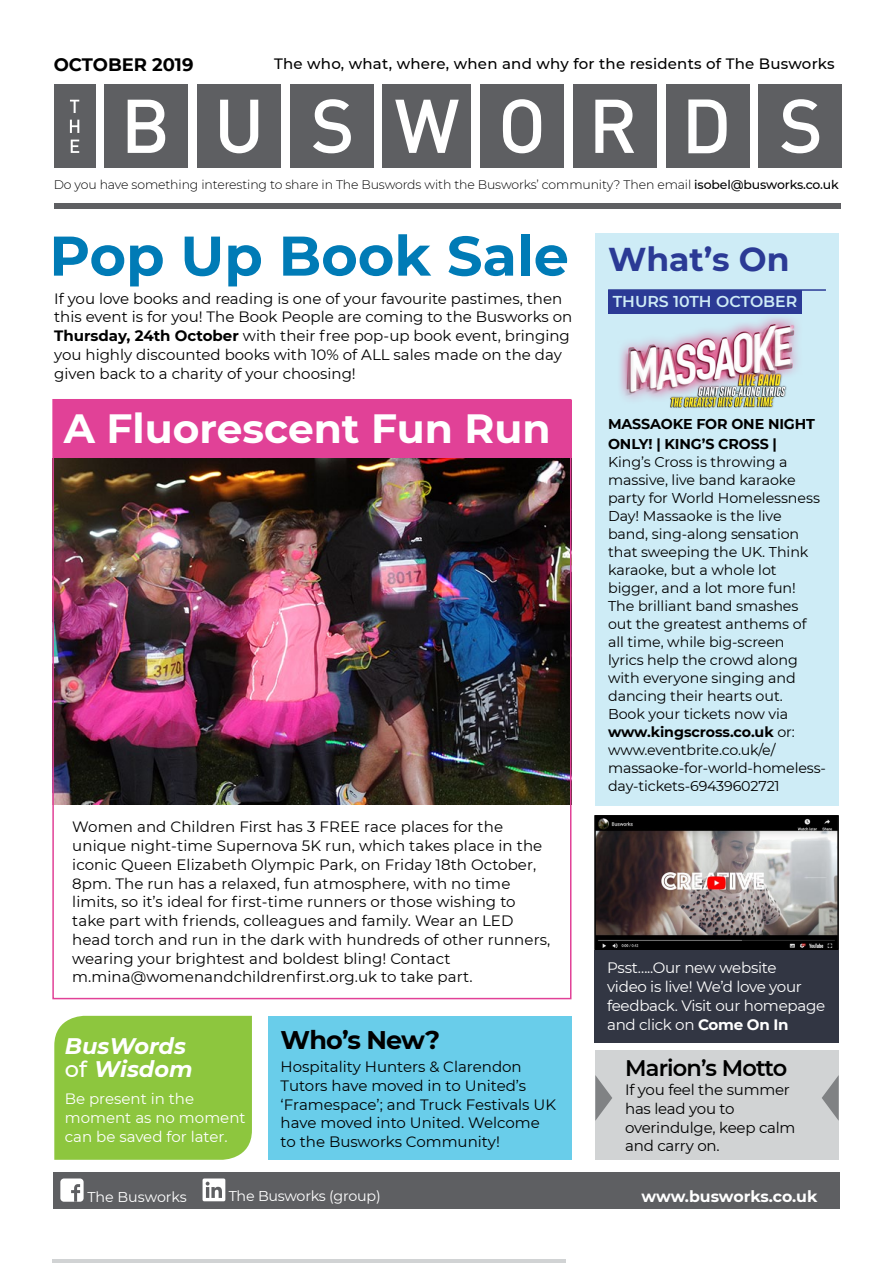
<style>
.page{position:relative;width:893px;height:1263px;background:#fff}
.page>*{position:absolute;margin:0;border:0;box-sizing:border-box;transform-origin:0 0}
.t1{font:700 55.8px "Montserrat";color:#007bb6}
.t2{font:700 40.8px "Montserrat";color:#fff}
.t3{font:700 33px "Montserrat";color:#2b3a95}
.t4{font:700 25.5px "Montserrat";color:#000}
.t5{font:italic 700 22.5px/23.1px "Montserrat";color:#fff}
.t6{font:600 22.5px "Montserrat";letter-spacing:-.035em;color:#000}
.t7{font:700 18px "Montserrat";color:#000}
.t8{font:700 15.75px "Montserrat";letter-spacing:-.015em;color:#fff}
.t9{font:600 15.75px "Montserrat";color:#ceecf6}
.t10{font:15.15px/18.9px "Montserrat";letter-spacing:-.02em;color:#fff}
.t11{font:15px/18.8px "Montserrat";color:#000}
.t12{font:500 15px "Montserrat";letter-spacing:.015em;color:#000}
.t13{font:15px/18.8px "Montserrat";color:#fff}
.t14{font:14.25px/18px "Montserrat";letter-spacing:-.005em;color:#000}
.t15{font:700 14.25px/19.5px "Montserrat";letter-spacing:-.01em;color:#000}
.t16{font:14.25px "Montserrat";letter-spacing:-.015em;color:#fff}
.t17{font:300 12.45px "Montserrat";letter-spacing:-.01em;color:#000}
.s1{font-weight:500}
.s2{font-weight:700}
.s3{font-weight:500;font-style:normal}
</style>
<div class="page">
<div style="left:53px;top:400px;width:518px;height:63px;background:#e14197"></div>
<img style="left:55px;top:458px;width:513px;height:346px">
<div style="left:52px;top:399px;width:519px;height:600px;border:2px solid #e14197"></div>
<div style="left:54px;top:203px;width:787px;height:6px;background:#5e5f62"></div>
<div style="left:53px;top:1172px;width:787px;height:37px;background:#5e5f62"></div>
<svg style="left:203px;top:1178px;width:22px;height:23px"></svg>
<div style="left:60px;top:1178px;width:24px;height:24px;background:#fff;border-radius:4px"></div>
<svg style="left:71px;top:1184px;width:9px;height:18px"></svg>
<div style="left:595px;top:233px;width:244px;height:573px;background:#ceecf6"></div>
<hr style="left:608px;top:289px;width:218px;height:2px;background:#2b3a95">
<div style="left:608px;top:290px;width:194px;height:23px;background:#2b3a95"></div>
<div style="left:268px;top:1016px;width:303px;height:144px;background:#69cdea"></div>
<hr style="left:52px;top:1260px;width:514px;height:3px;background:#d1d3d4">
<div style="left:595px;top:1050px;width:244px;height:110px;background:#d1d3d4"></div>
<svg style="left:822px;top:1075px;width:17px;height:46px"></svg>
<svg style="left:595px;top:1075px;width:17px;height:46px"></svg>
<div style="left:105px;top:84px;width:83px;height:84px;background:#5e5f62"></div>
<div style="left:197px;top:84px;width:84px;height:84px;background:#5e5f62"></div>
<div style="left:290px;top:84px;width:84px;height:84px;background:#5e5f62"></div>
<div style="left:383px;top:84px;width:88px;height:84px;background:#5e5f62"></div>
<div style="left:480px;top:84px;width:84px;height:84px;background:#5e5f62"></div>
<div style="left:573px;top:84px;width:84px;height:84px;background:#5e5f62"></div>
<div style="left:666px;top:84px;width:83px;height:84px;background:#5e5f62"></div>
<div style="left:758px;top:84px;width:84px;height:84px;background:#5e5f62"></div>
<div style="left:54px;top:84px;width:42px;height:84px;background:#5e5f62"></div>
<svg style="left:128px;top:100px;width:37px;height:53px"></svg>
<svg style="left:220px;top:100px;width:38px;height:53px"></svg>
<svg style="left:313px;top:99px;width:38px;height:54px"></svg>
<svg style="left:395px;top:100px;width:64px;height:53px"></svg>
<svg style="left:503px;top:99px;width:38px;height:54px"></svg>
<svg style="left:595px;top:100px;width:39px;height:53px"></svg>
<svg style="left:781px;top:99px;width:38px;height:54px"></svg>
<svg style="left:70px;top:100px;width:9px;height:13px"></svg>
<svg style="left:70px;top:120px;width:9px;height:13px"></svg>
<svg style="left:71px;top:140px;width:8px;height:13px"></svg>
<svg style="left:688px;top:99px;width:39px;height:54px"></svg>
<div style="left:54px;top:1016px;width:198px;height:144px;background:#8dc63e"></div>
<div style="left:594px;top:950px;width:245px;height:92px;background:#323643"></div>
<img style="left:597px;top:818px;width:239px;height:129px">
<div style="left:594px;top:815px;width:245px;height:135px;border:2px solid #000"></div>
<img style="left:620px;top:317px;width:178px;height:91px">
<p class="t7" style="left:54px;top:52px;width:141px">Octo ber 2019</p>
<p class="t12" style="left:274px;top:53px;width:562px">The who, what, where, when and why for the residents of The Busworks</p>
<p class="t17" style="left:54px;top:176px;width:786px">Do you have something interesting to share in The Buswords with the Busworks’ community? Then email <span class="s1">isobel@busworks.co.uk</span></p>
<h1 class="t1" style="left:49px;top:216px;width:521px">Pop Up Book Sale</h1>
<p class="t11" style="left:54px;top:288px;width:520px">If you love books and reading is one of your favourite pastimes, then this event is for you! The Book People are coming to the Busworks on <span class="s2">Thursday, 24th October</span> with their free pop-up book event, bringing you highly discounted books with 10% of ALL sales made on the day given back to a charity of your choosing!</p>
<h2 class="t2" style="left:64px;top:399px;width:488px">A Fluorescent Fun Run</h2>
<h3 class="t3" style="left:608px;top:236px;width:183px">What’s On</h3>
<p class="t9" style="left:613px;top:290px;width:186px">Thurs 10th October</p>
<p class="t15" style="left:608px;top:413px;width:208px">MASSAOKE FOR ONE NIGHT<br>ONLY! | KING’S CROSS |</p>
<p class="t14" style="left:608px;top:452px;width:219px">King’s Cross is throwing a massive, live band karaoke party for World Homelessness<br>Day! Massaoke is the live<br>band, sing-along sensation that sweeping the UK. Think karaoke, but a whole lot bigger, and a lot more fun!<br>The brilliant band smashes out the greatest anthems of all time, while big-screen<br>lyrics help the crowd along with everyone singing and dancing their hearts out.<br>Book your tickets now via <span class="s2">www.kingscross.co.uk</span> or: www.eventbrite.co.uk/e/ massaoke-for-world-homeless&shy;day-tickets-69439602721</p>
<p class="t11" style="left:72px;top:817px;width:479px">Women and Children First has 3 FREE race places for the unique night-time Supernova 5K run, which takes place in the iconic Queen Elizabeth Olympic Park, on Friday 18th October, 8pm. The run has a relaxed, fun atmosphere, with no time limits, so it’s ideal for first-time runners or those wishing to take part with friends, colleagues and family. Wear an LED head torch and run in the dark with hundreds of other runners, wearing your brightest and boldest bling! Contact m.mina@womenandchildrenfirst.org.uk to take part.</p>
<p class="t10" style="left:607px;top:957px;width:220px">Psst…..Our new website<br>video is live! We’d love your feedback. Visit our homepage and click on <span class="s2">Come On In</span></p>
<h3 class="t4" style="left:281px;top:1021px;width:161px">Who’s New?</h3>
<p class="t11" style="left:281px;top:1057px;width:277px">Hospitality Hunters &amp; Clarendon<br>Tutors have moved in to United’s ‘Framespace’; and Truck Festivals UK have moved into United. Welcome to the Busworks Community!</p>
<h3 class="t6" style="left:625px;top:1052px;width:164px">Marion’s Motto</h3>
<h3 class="t5" style="left:65px;top:1033px;width:130px">BusWords <span class="s3">of</span> Wisdom</h3>
<p class="t13" style="left:65px;top:1089px;width:182px">Be present in the moment as no moment can be saved for later.</p>
<p class="t11" style="left:625px;top:1080px;width:172px">If you feel the summer has lead you to overindulge, keep calm and carry on.</p>
<p class="t16" style="left:87px;top:1187px;width:101px">The Busworks</p>
<p class="t16" style="left:229px;top:1186px;width:154px">The Busworks (group)</p>
<p class="t8" style="left:642px;top:1185px;width:177px">www.busworks.co.uk</p>
</div>
